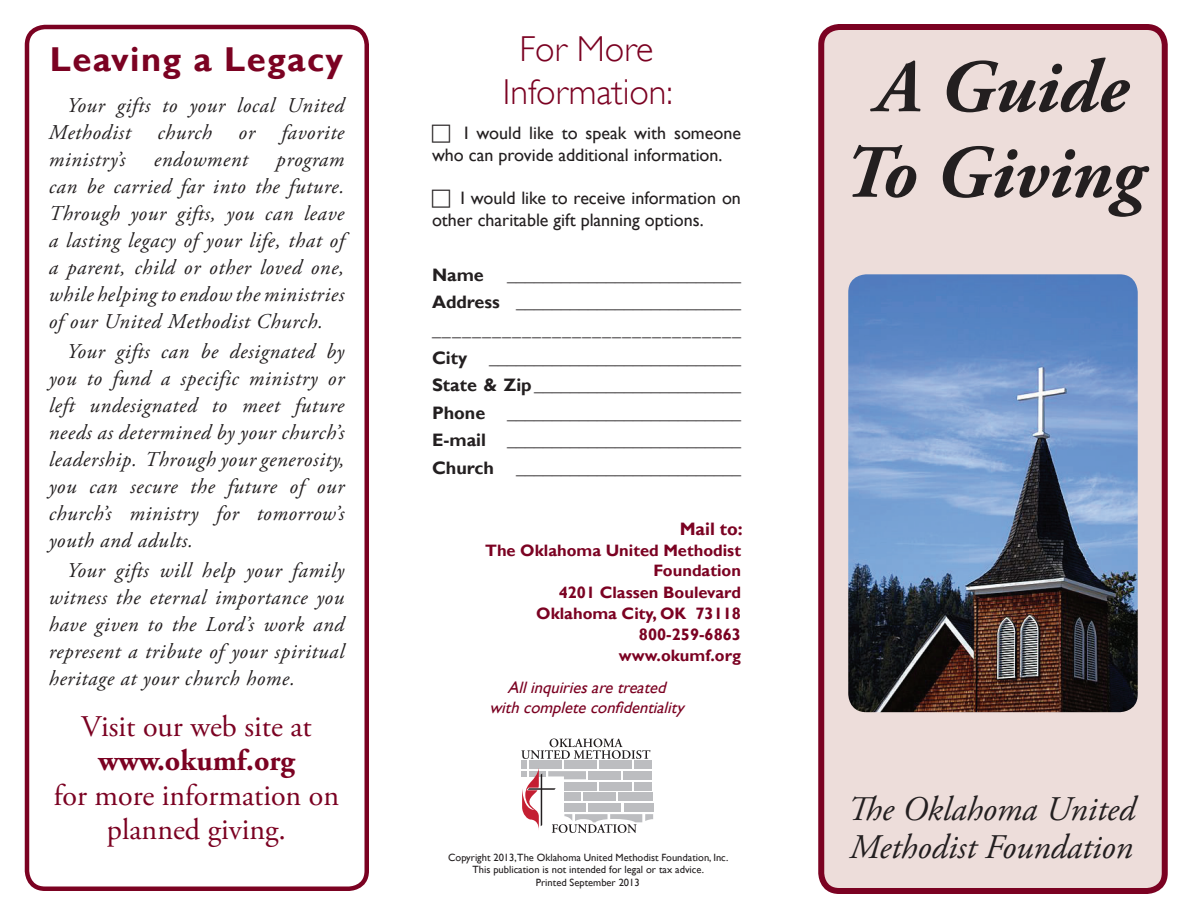
<style>
.page{position:relative;width:1188px;height:918px;background:#fff}
.page>*{position:absolute;margin:0;border:0;box-sizing:border-box;transform-origin:0 0}
.t1{font:italic 700 75px/85.5px "Adobe Garamond Pro";color:#231f20;text-align:center}
.t2{font:300 36px/43.2px "Gill Sans";color:#7b0222;text-align:center}
.t3{font:italic 34.5px/37.5px "Adobe Garamond Pro";color:#231f20}
.t4{font:700 34.5px "Gill Sans";letter-spacing:.04em;color:#7b0222}
.t5{font:30px/34.5px "Adobe Garamond Pro";color:#7b0222;text-align:center}
.t6{font:700 30px "Adobe Garamond Pro";color:#7b0222}
.t7{font:italic 21px/27px "Adobe Garamond Pro";letter-spacing:.03em;color:#231f20;text-align:justify}
.t8{font:700 18px/27.6px "Gill Sans";color:#231f20;text-align:justify}
.t9{font:18px/21.6px "Gill Sans";color:#231f20}
.t10{font:700 18px "Gill Sans";color:#7b0222}
.t11{font:700 16.5px/21.3px "Gill Sans";color:#7b0222;text-align:right}
.t12{font:italic 16.5px/19.8px "Gill Sans";color:#7b0222;text-align:center}
.t13{font:10.5px/12.6px "Gill Sans";color:#231f20;text-align:center}
</style>
<div class="page">
<div style="left:821px;top:27px;width:344px;height:864px;background:#edddda;border-radius:18px"></div>
<div style="left:818px;top:24px;width:350px;height:870px;border:6px solid #7b0222;border-radius:18px"></div>
<svg style="left:521px;top:739px;width:129px;height:20px"></svg>
<div style="left:530px;top:760px;width:32px;height:9px;background:#bcbdc0"></div>
<div style="left:521px;top:760px;width:6px;height:9px;background:#bcbdc0"></div>
<div style="left:565px;top:760px;width:32px;height:9px;background:#bcbdc0"></div>
<div style="left:599px;top:760px;width:32px;height:8px;background:#bcbdc0"></div>
<div style="left:634px;top:760px;width:17px;height:9px;background:#bcbdc0"></div>
<svg style="left:521px;top:768px;width:132px;height:65px"></svg>
<div style="left:25px;top:25px;width:344px;height:866px;border:4px solid #7b0222;border-radius:18px"></div>
<img style="left:848px;top:274px;width:290px;height:438px">
<h3 class="t4" style="left:50px;top:39px;width:295px">Leaving a Legacy</h3>
<p class="t7" style="left:49px;top:92px;width:297px;text-indent:18px">Your gifts to your local United<br>Methodist</p>
<p class="t7" style="left:157px;top:119px;width:56px">church</p>
<p class="t7" style="left:239px;top:119px;width:18px">or</p>
<p class="t7" style="left:281px;top:119px;width:64px">favorite</p>
<p class="t7" style="left:49px;top:146px;width:78px">ministry’s</p>
<p class="t7" style="left:154px;top:146px;width:95px">endowment</p>
<p class="t7" style="left:49px;top:146px;width:297px;text-indent:228px">program can be carried far into the future.<br>Through your gifts, you can leave a lasting legacy of your life, that of a parent, child or other loved one, while helping to endow the ministries of our United Methodist Church.</p>
<p class="t7" style="left:49px;top:338px;width:297px;text-indent:18px">Your gifts can be designated by you to fund a specific ministry or left undesignated to meet future needs as determined by your church’s leadership. Through your generosity, you can secure the future of our church’s ministry for tomorrow’s youth and adults.</p>
<p class="t7" style="left:49px;top:557px;width:297px;text-indent:18px">Your gifts will help your family witness the eternal importance you have given to the Lord’s work and represent a tribute of your spiritual heritage at your church home.</p>
<h3 class="t5" style="left:81px;top:710px;width:232px">Visit our web site at</h3>
<h3 class="t6" style="left:98px;top:743px;width:198px">www.okumf.org</h3>
<h3 class="t5" style="left:54px;top:779px;width:287px">for more information on planned giving.</h3>
<h2 class="t2" style="left:503px;top:26px;width:172px">For More<br>Information:</h2>
<p class="t9" style="left:432px;top:123px;width:311px;text-indent:32px">I would like to speak with someone who can provide additional information.</p>
<p class="t9" style="left:432px;top:187px;width:310px;text-indent:29px">I would like to receive information on other charitable gift planning options.</p>
<p class="t8" style="left:432px;top:261px;width:53px">Name</p>
<p class="t8" style="left:432px;top:261px;width:311px;text-indent:75px">__________________________ Address _________________________ _______________________________ City ____________________________ State &amp; Zip _______________________ Phone __________________________ E-mail __________________________ Church _________________________</p>
<p class="t10" style="left:680px;top:518px;width:65px">Mail to:</p>
<p class="t11" style="left:485px;top:541px;width:257px;line-height:19.8px">The Oklahoma United Methodist<br>Foundation</p>
<p class="t11" style="left:536px;top:582px;width:206px">4201 Classen Boulevard<br>Oklahoma City, OK 73118<br>800-259-6863 www.okumf.org</p>
<p class="t12" style="left:489px;top:678px;width:201px">Allinquiriesaretreated withcompleteconfidentiality</p>
<p class="t13" style="left:448px;top:851px;width:282px">Copyright 2013,The Oklahoma United Methodist Foundation, Inc.<br>This publication is not intended for legal or tax advice.<br>Printed September 2013</p>
<h1 class="t1" style="left:843px;top:46px;width:302px">A Guide<br>To Giving</h1>
<h3 class="t3" style="left:847px;top:792px;width:289px">The Oklahoma United<br>Methodist Foundation</h3>
</div>
